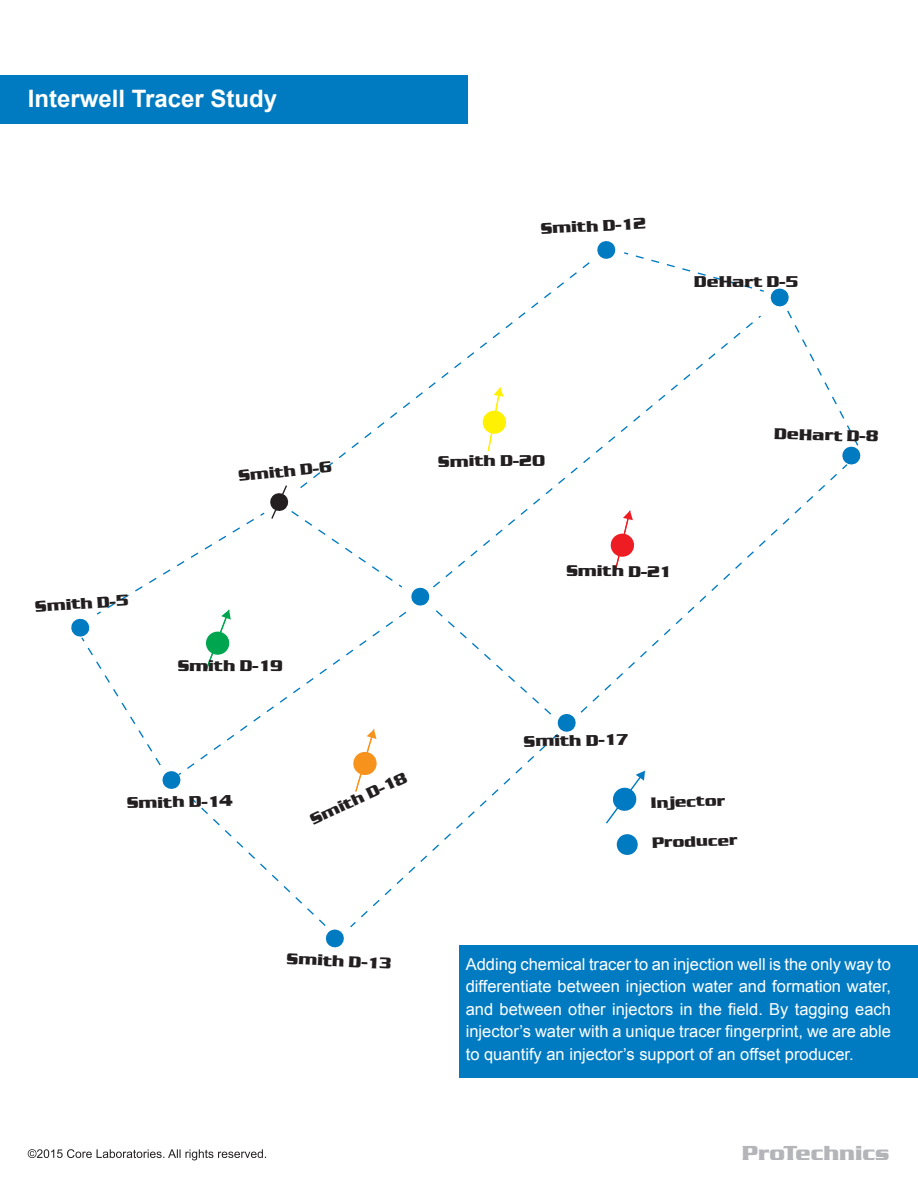
<style>
.page{position:relative;width:918px;height:1188px;background:#fff}
.page>*{position:absolute;margin:0;border:0;box-sizing:border-box;transform-origin:0 0}
.Body{font:700 24px "Arial";color:#fff}
.Body-2{font:700 20.85px "Serpentine D";color:#b4b5b8}
.Body-3{font:16.5px/22.5px "Arial";color:#fff;text-align:justify}
.t1{font:700 16.2px "Serpentine D";color:#231f20}
.t2{font:700 16.05px "Serpentine D";letter-spacing:-.005em;color:#231f20}
.t3{font:700 15.45px "Serpentine D";color:#231f20}
</style>
<div class="page">
<svg style="left:304px;top:262px;width:286px;height:222px"></svg>
<svg style="left:597px;top:241px;width:264px;height:224px"></svg>
<svg style="left:429px;top:314px;width:336px;height:170px"></svg>
<svg style="left:577px;top:463px;width:274px;height:250px"></svg>
<svg style="left:481px;top:387px;width:27px;height:65px"></svg>
<svg style="left:609px;top:511px;width:27px;height:64px"></svg>
<svg style="left:616px;top:834px;width:22px;height:21px"></svg>
<svg style="left:606px;top:771px;width:39px;height:53px"></svg>
<svg style="left:71px;top:484px;width:505px;height:464px"></svg>
<div style="left:459px;top:945px;width:459px;height:132px;background:#007bc2"></div>
<div style="left:0;top:76px;width:468px;height:48px;background:#007bc2"></div>
<svg style="left:28px;top:1149px;width:238px;height:11px"></svg>
<p class="Body" style="left:28px;top:83px;width:251px">Interwell Tracer Study</p>
<p class="t2" style="left:540px;top:220px;width:107px;rotate:-3deg">Smith D-12</p>
<p class="t2" style="left:694px;top:273px;width:106px">DeHart D-5</p>
<p class="t2" style="left:238px;top:467px;width:95px;rotate:-6deg">Smith D-6</p>
<p class="t2" style="left:438px;top:453px;width:109px;rotate:-1deg">Smith D-20</p>
<p class="t2" style="left:35px;top:597px;width:95px;rotate:-4deg">Smith D-5</p>
<p class="t2" style="left:178px;top:656px;width:107px;rotate:1deg">Smith D-19</p>
<p class="t2" style="left:127px;top:794px;width:107px;rotate:-1deg">Smith D-14</p>
<p class="t1" style="left:307px;top:812px;width:106px;rotate:-25deg">Smith D-18</p>
<p class="t2" style="left:566px;top:562px;width:108px">Smith D-21</p>
<p class="t2" style="left:524px;top:732px;width:107px;rotate:-1deg">Smith D-17</p>
<p class="t3" style="left:650px;top:794px;width:76px;rotate:-2deg">Injector</p>
<p class="t3" style="left:652px;top:834px;width:87px;rotate:-2deg">Producer</p>
<p class="t2" style="left:774px;top:424px;width:106px;rotate:2deg">DeHart D-8</p>
<p class="t2" style="left:287px;top:949px;width:107px;rotate:3deg">Smith D-13</p>
<p class="Body-3" style="left:466px;top:953px;width:427px">Adding chemical tracer to an injection well is the only way to differentiate between injection water and formation water, and between other injectors in the field. By tagging each injector’s water with a unique tracer fingerprint, we are able to quantify an injector’s support of an offset producer.</p>
<p class="Body-2" style="left:742px;top:1141px;width:149px">ProTechnics</p>
</div>
